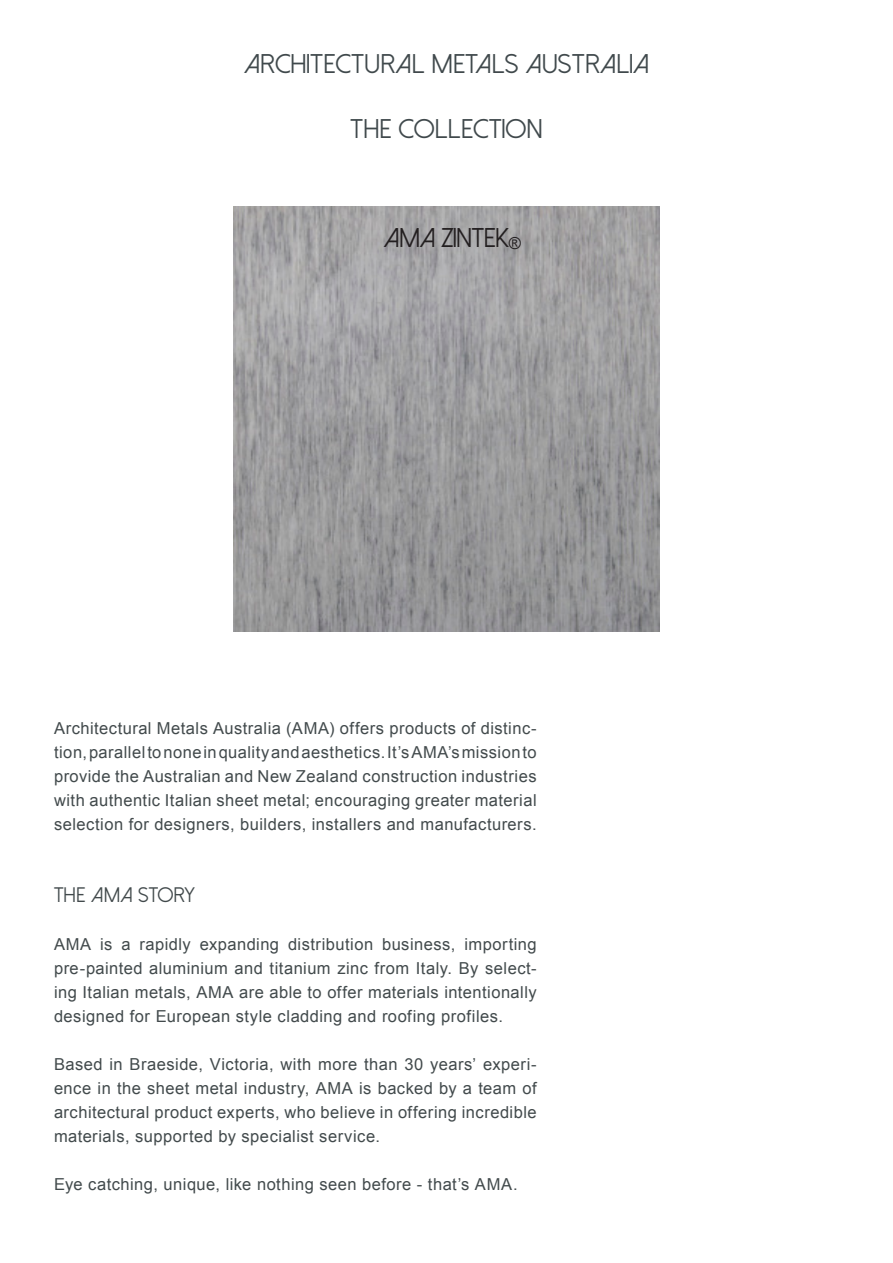
<style>
.page{position:relative;width:893px;height:1263px;background:#fff}
.page>*{position:absolute;margin:0;border:0;box-sizing:border-box;transform-origin:0 0}
.t1{font:27px "Dolce Vita";letter-spacing:.025em;color:#40494c}
.t2{font:27px "Dolce Vita";color:#231f20}
.t3{font:21px "Dolce Vita";letter-spacing:.02em;color:#424a4c}
.t4{font:16.5px/24px "Arial";letter-spacing:.03em;color:#424a4c;text-align:justify}
</style>
<div class="page">
<img style="left:234px;top:206px;width:425px;height:425px">
<p class="t1" style="left:244px;top:50px;width:407px">ARCHITECTURAL METALS AUSTRALIA</p>
<p class="t1" style="left:350px;top:115px;width:193px">THE COLLECTION</p>
<p class="t2" style="left:384px;top:224px;width:139px">AMA ZINTEK<sub>®</sub></p>
<p class="t4" style="left:54px;top:716px;width:484px">Architectural Metals Australia (AMA) offers products of distinc&shy;tion, parallel to none in quality and aesthetics. It’s AMA’s mission to provide the Australian and New Zealand construction industries with authentic Italian sheet metal; encouraging greater material selection for designers, builders, installers and manufacturers.</p>
<p class="t3" style="left:54px;top:884px;width:143px">THE AMA STORY</p>
<p class="t4" style="left:54px;top:932px;width:484px">AMA is a rapidly expanding distribution business, importing pre-painted aluminium and titanium zinc from Italy. By select&shy;ing Italian metals, AMA are able to offer materials intentionally designed for European style cladding and roofing profiles.</p>
<p class="t4" style="left:54px;top:1052px;width:484px">Based in Braeside, Victoria, with more than 30 years’ experi&shy;ence in the sheet metal industry, AMA is backed by a team of architectural product experts, who believe in offering incredible materials, supported by specialist service.</p>
<p class="t4" style="left:54px;top:1172px;width:465px">Eye catching, unique, like nothing seen before - that’s AMA.</p>
</div>
